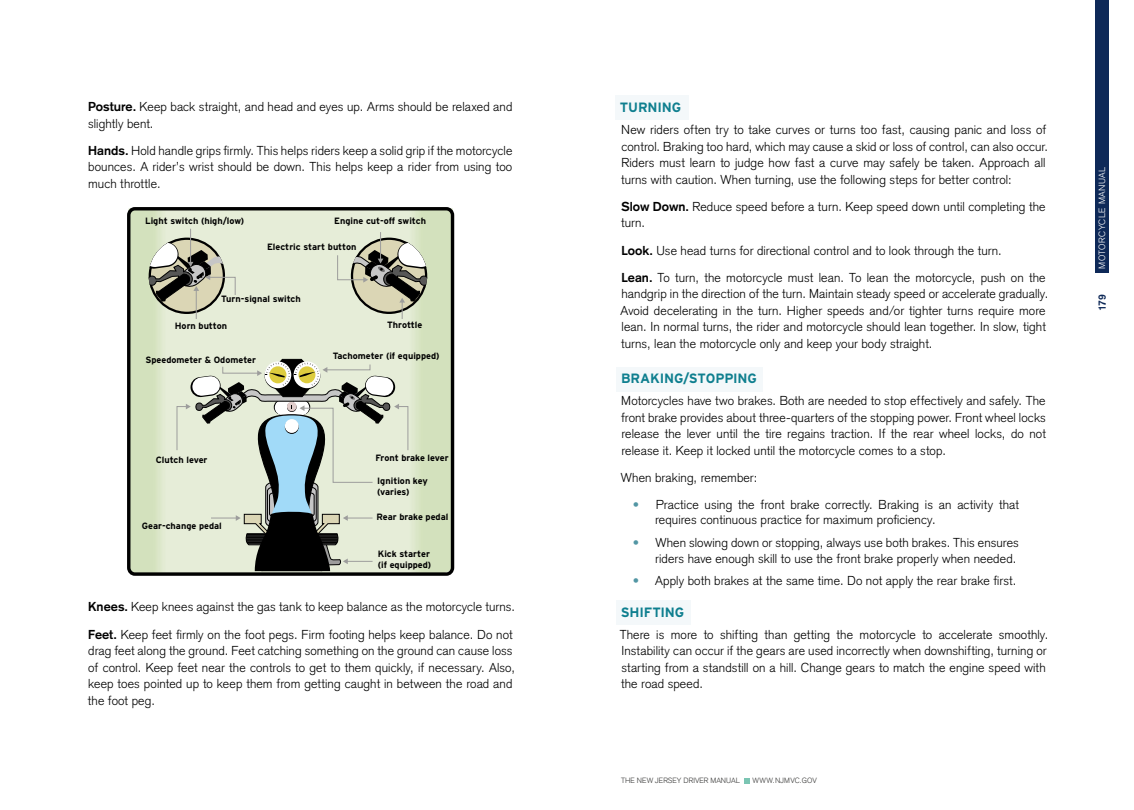
<style>
.page{position:relative;width:1134px;height:810px;background:#fff}
.page>*{position:absolute;margin:0;border:0;box-sizing:border-box;transform-origin:0 0}
.t1{font:700 13.5px "Interstate";letter-spacing:-.015em;color:#0f7f8f}
.t2{font:300 12.75px/16.5px "Akzidenz Grotesk";letter-spacing:.01em;color:#000}
.t3{font:700 10.5px "Akzidenz Grotesk";color:#0e2958}
.t4{font:700 9.15px/10.9px "Interstate";color:#000}
.t5{font:300 9px "Akzidenz Grotesk";letter-spacing:.06em;color:#fff}
.t6{font:300 7.5px "Akzidenz Grotesk";color:#3c3c3b}
.t7{font:300 7.5px "Akzidenz Grotesk";letter-spacing:.03em;color:#3c3c3b}
.s1{font-weight:700}
.s2{color:#5296a4}
</style>
<div class="page">
<div style="left:616px;top:96px;width:73px;height:24px;background:#f4f8fa"></div>
<div style="left:616px;top:367px;width:146px;height:25px;background:#f4f8fa"></div>
<div style="left:616px;top:600px;width:74px;height:25px;background:#f4f8fa"></div>
<svg style="left:131px;top:211px;width:319px;height:361px;background:#dee8cc"></svg>
<svg style="left:176px;top:359px;width:232px;height:213px;background:#bbc3b6"></svg>
<div style="left:127px;top:207px;width:327px;height:369px;border:3px solid #000;border-radius:6px"></div>
<svg style="left:337px;top:232px;width:90px;height:87px;background:#b3b5a2"></svg>
<hr style="left:190px;top:229px;width:1px;height:34px;background:#9d9d9c">
<svg style="left:149px;top:238px;width:87px;height:81px;background:#aeb09d"></svg>
<div style="left:1095px;top:0;width:14px;height:273px;background:#0e2958"></div>
<svg style="left:744px;top:778px;width:6px;height:6px"></svg>
<p class="t2" style="left:88px;top:99px;width:426px"><span class="s1">Posture.</span> Keep back straight, and head and eyes up. Arms should be relaxed and slightly bent.</p>
<p class="t2" style="left:88px;top:142px;width:426px;text-align:justify"><span class="s1">Hands.</span> Hold handle grips firmly. This helps riders keep a solid grip if the motorcycle bounces. A rider’s wrist should be down. This helps keep a rider from using too much throttle.</p>
<p class="t1" style="left:620px;top:100px;width:63px">TURNING</p>
<p class="t2" style="left:621px;top:121px;width:429px">New riders often try to take curves or turns too fast, causing panic and loss of control. Braking too hard, which may cause a skid or loss of control, can also occur.<br>Riders must learn to judge how fast a curve may safely be taken. Approach all turns with caution. When turning, use the following steps for better control:</p>
<p class="t2" style="left:621px;top:198px;width:426px"><span class="s1">Slow Down.</span> Reduce speed before a turn. Keep speed down until completing the turn.</p>
<p class="t2" style="left:621px;top:237px;width:426px;line-height:27.3px"><span class="s1">Look.</span> Use head turns for directional control and to look through the turn.<br><span class="s1">Lean.</span> To turn, the motorcycle must lean. To lean the motorcycle, push on the</p>
<p class="t2" style="left:621px;top:286px;width:429px">handgrip in the direction of the turn. Maintain steady speed or accelerate gradually.<br>Avoid decelerating in the turn. Higher speeds and/or tighter turns require more lean. In normal turns, the rider and motorcycle should lean together. In slow, tight turns, lean the motorcycle only and keep your body straight.</p>
<p class="t1" style="left:621px;top:371px;width:137px">BRAKING/STOPPING</p>
<p class="t2" style="left:621px;top:393px;width:426px;text-align:justify">Motorcycles have two brakes. Both are needed to stop effectively and safely. The front brake provides about three-quarters of the stopping power. Front wheel locks release the lever until the tire regains traction. If the rear wheel locks, do not release it. Keep it locked until the motorcycle comes to a stop.</p>
<p class="t2" style="left:621px;top:470px;width:138px">When braking, remember:</p>
<p class="t2" style="left:655px;top:497px;width:365px;line-height:15.8px;text-indent:-22px"><span class="s2">•</span> Practice using the front brake correctly. Braking is an activity that requires continuous practice for maximum proficiency.</p>
<p class="t2" style="left:633px;top:535px;width:388px;line-height:15.8px;text-align:right"><span class="s2">•</span> When slowing down or stopping, always use both brakes. This ensures riders have enough skill to use the front brake properly when needed.</p>
<p class="t2" style="left:633px;top:573px;width:385px"><span class="s2">•</span> Apply both brakes at the same time. Do not apply the rear brake first.</p>
<p class="t1" style="left:621px;top:604px;width:65px">SHIFTING</p>
<p class="t2" style="left:620px;top:626px;width:430px">There is more to shifting than getting the motorcycle to accelerate smoothly.<br>Instability can occur if the gears are used incorrectly when downshifting, turning or starting from a standstill on a hill. Change gears to match the engine speed with the road speed.</p>
<p class="t5" style="left:1097px;top:269px;width:104px;rotate:-90deg">Motorcycle Manual</p>
<p class="t4" style="left:145px;top:215px;width:101px">Light switch (high/low)</p>
<p class="t4" style="left:334px;top:215px;width:93px">Engine cut-off switch</p>
<p class="t4" style="left:267px;top:241px;width:91px">Electric start button</p>
<p class="t4" style="left:221px;top:294px;width:81px">Turn-signal switch</p>
<p class="t3" style="left:1096px;top:311px;width:19px;rotate:-90deg">179</p>
<p class="t4" style="left:387px;top:319px;width:37px">Throttle</p>
<p class="t4" style="left:175px;top:321px;width:54px">Horn button</p>
<p class="t4" style="left:145px;top:354px;width:112px">Speedometer &amp; Odometer</p>
<p class="t4" style="left:333px;top:350px;width:108px">Tachometer (if equipped)</p>
<p class="t4" style="left:156px;top:454px;width:53px">Clutch lever</p>
<p class="t4" style="left:376px;top:452px;width:75px">Front brake lever</p>
<p class="t4" style="left:377px;top:476px;width:52px">Ignition key (varies)</p>
<p class="t4" style="left:377px;top:511px;width:73px">Rear brake pedal</p>
<p class="t4" style="left:142px;top:520px;width:82px">Gear-change pedal</p>
<p class="t4" style="left:378px;top:549px;width:55px">Kick starter (if equipped)</p>
<p class="t2" style="left:88px;top:593px;width:428px;line-height:27.3px"><span class="s1">Knees.</span> Keep knees against the gas tank to keep balance as the motorcycle turns.<br><span class="s1">Feet.</span> Keep feet firmly on the foot pegs. Firm footing helps keep balance. Do not</p>
<p class="t2" style="left:88px;top:642px;width:429px">drag feet along the ground. Feet catching something on the ground can cause loss of control. Keep feet near the controls to get to them quickly, if necessary. Also, keep toes pointed up to keep them from getting caught in between the road and the foot peg.</p>
<p class="t6" style="left:621px;top:776px;width:121px">THE NEW JERSEY DRIVER MANUAL</p>
<p class="t7" style="left:753px;top:776px;width:66px">WWW.NJMVC.GOV</p>
</div>
